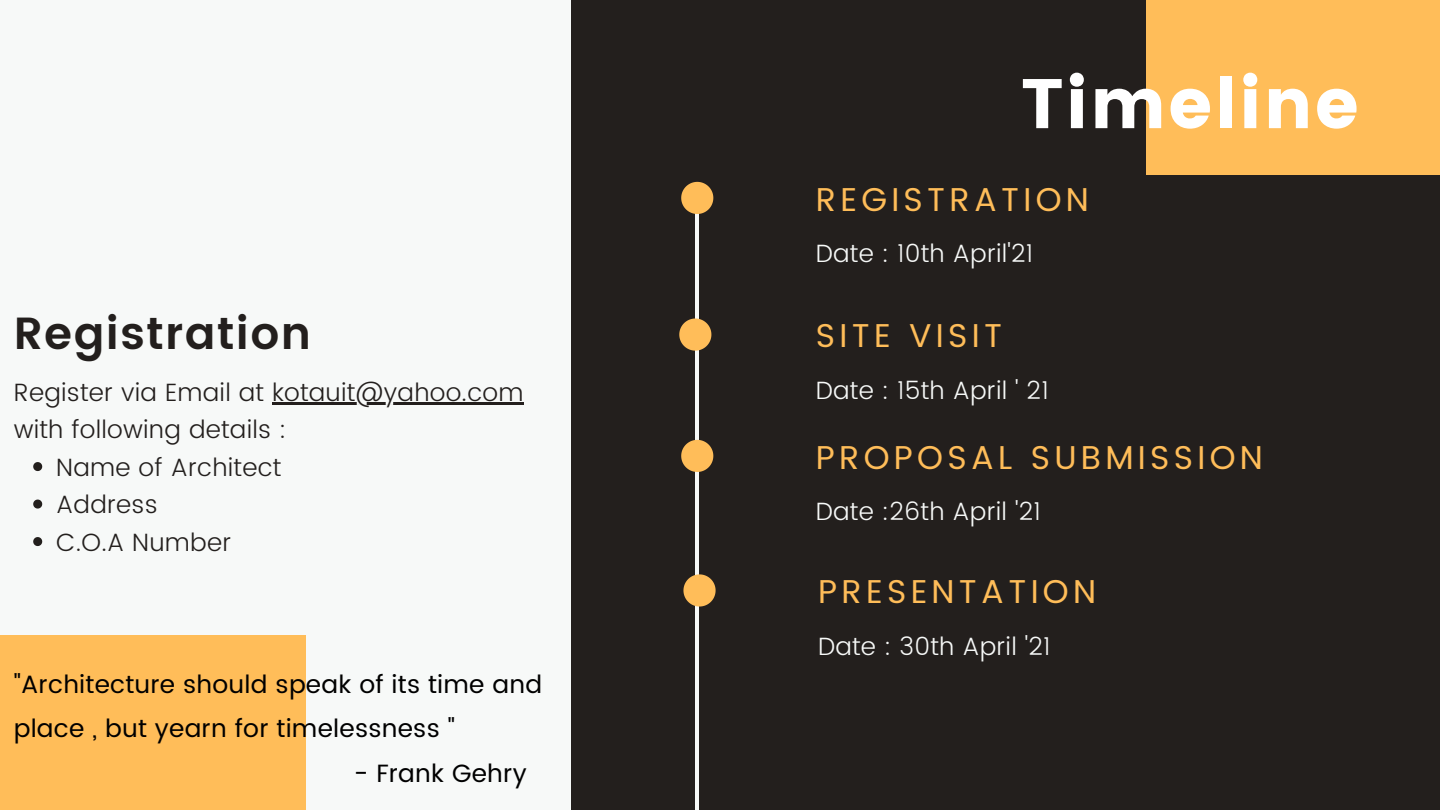
<style>
.page{position:relative;width:1440px;height:810px;background:#231f1d}
.page>*{position:absolute;margin:0;border:0;box-sizing:border-box;transform-origin:0 0}
.t1{font:70px "Poppins";letter-spacing:.03em;color:#fff}
.t2{font:600 45px "Poppins";letter-spacing:.03em;color:#231f1d}
.t3{font:33px "Poppins";letter-spacing:.13em;color:#ffbd59}
.t4{font:300 25px/37.5px "Poppins";letter-spacing:.01em;color:#231f1d}
.t5{font:25px/44.2px "Poppins";letter-spacing:.01em;color:#000}
.t6{font:300 25px "Poppins";letter-spacing:.01em;color:#f7f9f8}
</style>
<div class="page">
<div style="left:0;top:0;width:571px;height:810px;background:#f7f9f8"></div>
<hr style="left:695px;top:182px;width:4px;height:628px;background:#f7f9f8">
<svg style="left:681px;top:182px;width:32px;height:32px"></svg>
<svg style="left:681px;top:440px;width:32px;height:32px"></svg>
<div style="left:0;top:635px;width:305px;height:175px;background:#ffbd59"></div>
<svg style="left:679px;top:319px;width:32px;height:32px"></svg>
<svg style="left:683px;top:574px;width:33px;height:33px"></svg>
<svg style="left:33px;top:462px;width:9px;height:9px"></svg>
<svg style="left:33px;top:500px;width:9px;height:9px"></svg>
<svg style="left:33px;top:537px;width:9px;height:9px"></svg>
<hr style="left:272px;top:402px;width:252px;height:2px;background:#231f1d">
<div style="left:1146px;top:0;width:294px;height:175px;background:#ffbd59"></div>
<p class="t2" style="left:14px;top:307px;width:299px">Registration</p>
<p class="t4" style="left:14px;top:373px;width:511px">Register via Email at kotauit@yahoo.com with following details :</p>
<p class="t4" style="left:56px;top:448px;width:227px">Name of Architect</p>
<p class="t4" style="left:56px;top:486px;width:103px">Address</p>
<p class="t4" style="left:56px;top:523px;width:176px">C.O.A Number</p>
<p class="t5" style="left:14px;top:662px;width:530px">"Architecture should speak of its time and place , but yearn for timelessness "</p>
<p class="t5" style="left:354px;top:751px;width:174px">- Frank Gehry</p>
<p class="t1" style="left:1021px;top:63px;width:340px">Timeline</p>
<p class="t3" style="left:816px;top:180px;width:275px">REGISTRATION</p>
<p class="t6" style="left:816px;top:239px;width:219px">Date : 10th April'21</p>
<p class="t3" style="left:816px;top:317px;width:188px">SITE VISIT</p>
<p class="t6" style="left:816px;top:376px;width:234px">Date : 15th April ' 21</p>
<p class="t3" style="left:816px;top:438px;width:449px">PROPOSAL SUBMISSION</p>
<p class="t6" style="left:816px;top:497px;width:227px">Date :26th April '21</p>
<p class="t3" style="left:818px;top:573px;width:279px">PRESENTATION</p>
<p class="t6" style="left:818px;top:631px;width:234px">Date : 30th April '21</p>
</div>
